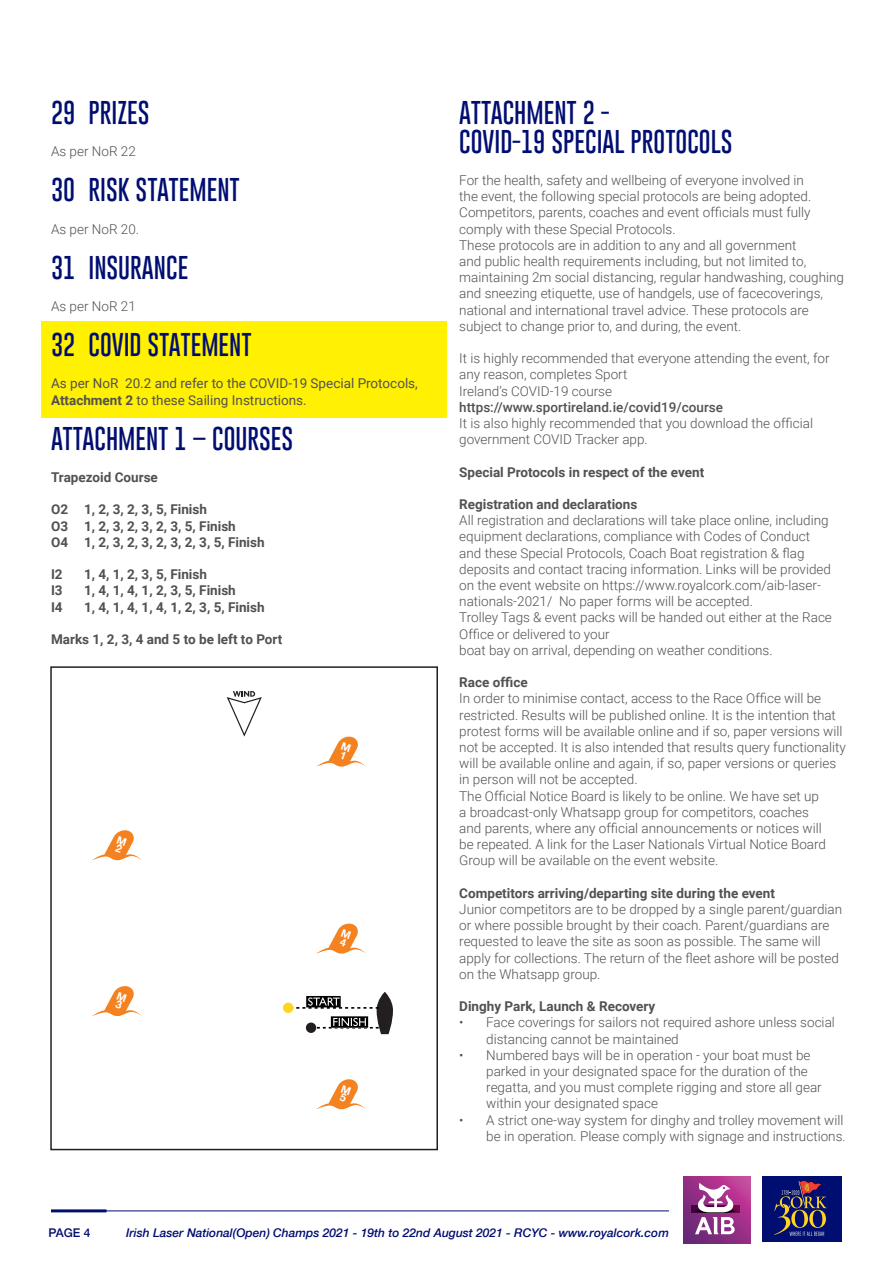
<style>
.page{position:relative;width:893px;height:1263px;background:#fff}
.page>*{position:absolute;margin:0;border:0;box-sizing:border-box;transform-origin:0 0}
.t1{font:100 24px "Gobold";color:#000d71}
.t2{font:300 13.5px/16.2px "Roboto";color:#535051}
.t3{font:700 13.5px "Roboto";color:#535051}
.t4{font:13.5px/16.2px "Roboto";color:#535051}
.t5{font:500 13.5px "Roboto";color:#535051}
.t6{font:italic 500 12px "Helvetica Neue";color:#000d71}
.t7{font:500 12px "Helvetica Neue";color:#000d71}
.s1{font-weight:700}
</style>
<div class="page">
<div style="left:41px;top:321px;width:405px;height:96px;background:#fff101"></div>
<hr style="left:51px;top:1209px;width:56px;height:3px;background:#000d71">
<hr style="left:51px;top:1210px;width:618px;height:1px;background:#000d71">
<svg style="left:683px;top:1176px;width:67px;height:67px"></svg>
<div style="left:763px;top:1176px;width:79px;height:66px;background:#000d71"></div>
<svg style="left:774px;top:1181px;width:53px;height:55px"></svg>
<svg style="left:226px;top:691px;width:36px;height:46px"></svg>
<div style="left:283px;top:1003px;width:10px;height:10px;background:#ffd420;border-radius:50%"></div>
<svg style="left:290px;top:992px;width:103px;height:42px"></svg>
<svg style="left:316px;top:736px;width:50px;height:31px"></svg>
<svg style="left:92px;top:830px;width:50px;height:30px"></svg>
<svg style="left:316px;top:923px;width:50px;height:31px"></svg>
<svg style="left:92px;top:986px;width:50px;height:30px"></svg>
<svg style="left:316px;top:1079px;width:50px;height:30px"></svg>
<p class="t1" style="left:51px;top:97px;width:100px">29 PRIZES</p>
<p class="t2" style="left:51px;top:143px;width:86px">As per NoR 22</p>
<p class="t1" style="left:51px;top:174px;width:190px">30 RISK STATEMENT</p>
<p class="t2" style="left:51px;top:220px;width:90px">As per NoR 20.</p>
<p class="t1" style="left:51px;top:252px;width:139px">31 INSURANCE</p>
<p class="t2" style="left:51px;top:298px;width:86px">As per NoR 21</p>
<p class="t1" style="left:51px;top:329px;width:202px">32 COVID STATEMENT</p>
<p class="t4" style="left:51px;top:375px;width:368px">As per NoR 20.2 and refer to the COVID-19 Special Protocols,<br><span class="s1">Attachment 2</span> to these Sailing Instructions.</p>
<p class="t1" style="left:51px;top:423px;width:244px">ATTACHMENT 1 – COURSES</p>
<p class="t3" style="left:51px;top:468px;width:108px">Trapezoid Course</p>
<p class="t3" style="left:51px;top:500px;width:158px">O2 1, 2, 3, 2, 3, 5, Finish</p>
<p class="t3" style="left:51px;top:516px;width:186px">O3 1, 2, 3, 2, 3, 2, 3, 5, Finish</p>
<p class="t3" style="left:51px;top:532px;width:215px">O4 1, 2, 3, 2, 3, 2, 3, 2, 3, 5, Finish</p>
<p class="t3" style="left:51px;top:565px;width:13px">I2</p>
<p class="t3" style="left:84px;top:565px;width:125px">1, 4, 1, 2, 3, 5, Finish</p>
<p class="t3" style="left:51px;top:581px;width:13px">I3</p>
<p class="t3" style="left:84px;top:581px;width:153px">1, 4, 1, 4, 1, 2, 3, 5, Finish</p>
<p class="t3" style="left:51px;top:597px;width:13px">I4</p>
<p class="t3" style="left:84px;top:597px;width:182px">1, 4, 1, 4, 1, 4, 1, 2, 3, 5, Finish</p>
<p class="t3" style="left:51px;top:630px;width:233px">Marks 1, 2, 3, 4 and 5 to be left to Port</p>
<p class="t1" style="left:459px;top:97px;width:152px">ATTACHMENT 2 -</p>
<p class="t1" style="left:459px;top:126px;width:275px">COVID-19 SPECIAL PROTOCOLS</p>
<p class="t2" style="left:459px;top:172px;width:354px">For the health, safety and wellbeing of everyone involved in the event, the following special protocols are being adopted.<br>Competitors, parents, coaches and event officials must fully comply with these Special Protocols.</p>
<p class="t2" style="left:459px;top:236px;width:386px">These protocols are in addition to any and all government<br>and public health requirements including, but not limited to, maintaining 2m social distancing, regular handwashing, coughing and sneezing etiquette, use of handgels, use of facecoverings, national and international travel advice. These protocols are subject to change prior to, and during, the event.</p>
<p class="t2" style="left:459px;top:350px;width:372px">It is highly recommended that everyone attending the event, for any reason, completes Sport</p>
<p class="t2" style="left:459px;top:382px;width:154px">Ireland’s COVID-19 course</p>
<p class="t5" style="left:459px;top:397px;width:265px">https://www.sportireland.ie/covid19/course</p>
<p class="t2" style="left:459px;top:415px;width:355px">It is also highly recommended that you download the official government COVID Tracker app.</p>
<p class="t3" style="left:459px;top:462px;width:246px">Special Protocols in respect of the event</p>
<p class="t3" style="left:459px;top:495px;width:180px">Registration and declarations</p>
<p class="t2" style="left:459px;top:512px;width:373px">All registration and declarations will take place online, including equipment declarations, compliance with Codes of Conduct and these Special Protocols, Coach Boat registration &amp; flag deposits and contact tracing information. Links will be provided on the event website on https://www.royalcork.com/aib-laser&shy;nationals-2021/ No paper forms will be accepted.</p>
<p class="t2" style="left:459px;top:609px;width:374px">Trolley Tags &amp; event packs will be handed out either at the Race<br>Office or delivered to your</p>
<p class="t2" style="left:459px;top:641px;width:315px">boat bay on arrival, depending on weather conditions.</p>
<p class="t3" style="left:459px;top:673px;width:70px">Race office</p>
<p class="t2" style="left:459px;top:690px;width:388px">In order to minimise contact, access to the Race Office will be restricted. Results will be published online. It is the intention that protest forms will be available online and if so, paper versions will not be accepted. It is also intended that results query functionality will be available online and again, if so, paper versions or queries in person will not be accepted.</p>
<p class="t2" style="left:459px;top:787px;width:368px">The Official Notice Board is likely to be online. We have set up a broadcast-only Whatsapp group for competitors, coaches and parents, where any official announcements or notices will be repeated. A link for the Laser Nationals Virtual Notice Board Group will be available on the event website.</p>
<p class="t3" style="left:459px;top:883px;width:317px">Competitors arriving/departing site during the event</p>
<p class="t2" style="left:459px;top:901px;width:384px">Junior competitors are to be dropped by a single parent/guardian or where possible brought by their coach. Parent/guardians are requested to leave the site as soon as possible. The same will apply for collections. The return of the fleet ashore will be posted on the Whatsapp group.</p>
<p class="t3" style="left:459px;top:997px;width:198px">Dinghy Park, Launch &amp; Recovery</p>
<p class="t2" style="left:486px;top:1014px;width:350px;text-indent:-27px">• Face coverings for sailors not required ashore unless social distancing cannot be maintained</p>
<p class="t2" style="left:486px;top:1046px;width:337px;text-indent:-27px">• Numbered bays will be in operation - your boat must be parked in your designated space for the duration of the regatta, and you must complete rigging and store all gear within your designated space</p>
<p class="t2" style="left:459px;top:1111px;width:388px;text-align:right">• A strict one-way system for dinghy and trolley movement will be in operation. Please comply with signage and instructions.</p>
<p class="t7" style="left:49px;top:1223px;width:43px">PAGE 4</p>
<p class="t6" style="left:126px;top:1223px;width:544px">Irish Laser National(Open) Champs 2021 - 19th to 22nd August 2021 - RCYC - www.royalcork.com</p>
</div>
